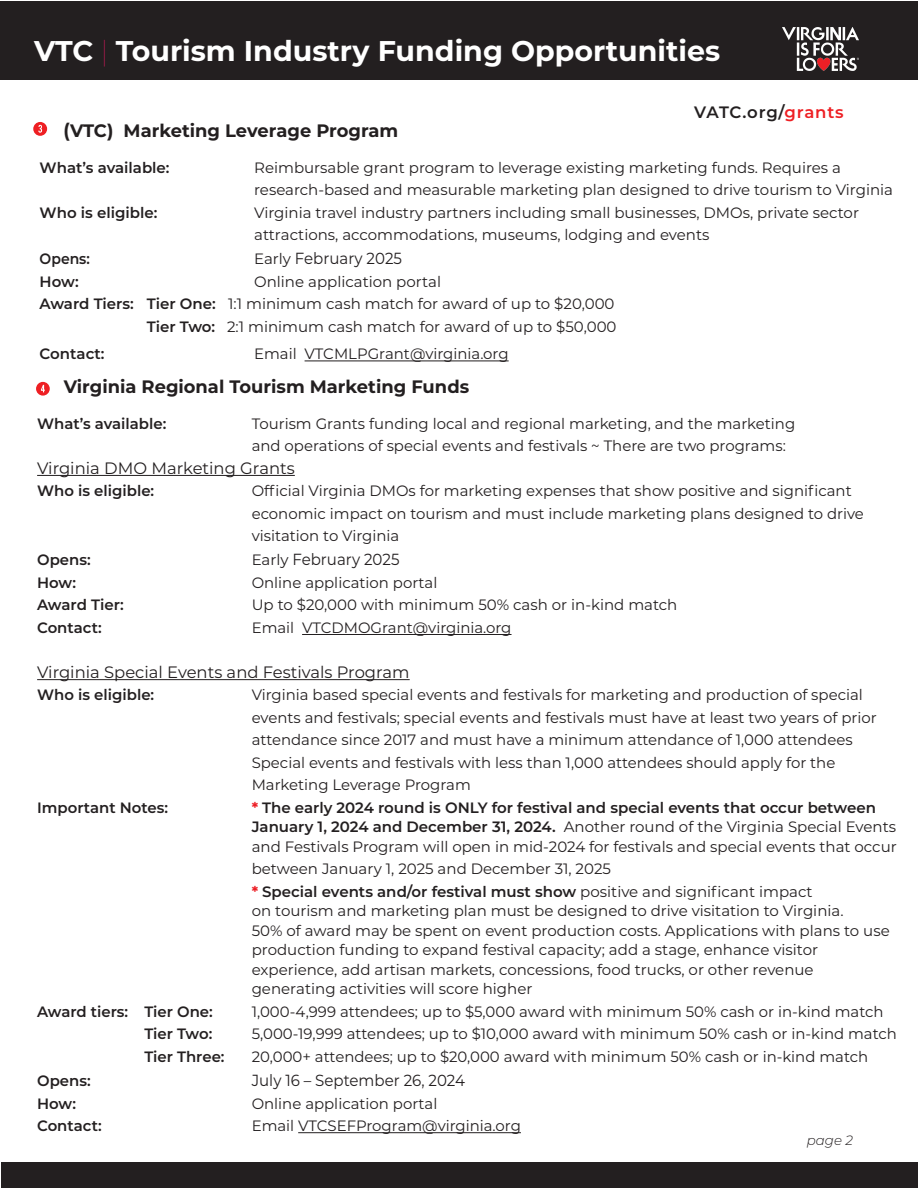
<style>
.page{position:relative;width:918px;height:1188px;background:#fff}
.page>*{position:absolute;margin:0;border:0;box-sizing:border-box;transform-origin:0 0}
.t1{font:700 28.5px "Montserrat";color:#fff}
.t2{font:700 18px "Montserrat";color:#231f20}
.t3{font:16.5px "Montserrat";color:#231f20}
.t4{font:600 16.5px "Montserrat";letter-spacing:.045em;color:#231f20}
.t5{font:16.05px "Montserrat";color:#231f20;scale:.93 1}
.t6{font:15px/22.5px "Montserrat";color:#231f20}
.t7{font:600 15px "Montserrat";color:#231f20}
.t8{font:600 15px "Montserrat";color:#231f20;scale:.93 1}
.t9{font:italic 300 13.5px "Montserrat";color:#231f20}
.s1{font-weight:100;color:#d51a5c}
.s2{color:#ee1f23}
.s3{font-size:19.35px}
.s4{font-size:15px}
.s5{font-weight:600}
.s6{font-weight:700;color:#ed1f26}
</style>
<div class="page">
<hr style="left:37px;top:475px;width:258px;height:1px;background:#231f20">
<hr style="left:302px;top:634px;width:210px;height:1px;background:#231f20">
<hr style="left:37px;top:679px;width:373px;height:1px;background:#231f20">
<hr style="left:298px;top:1132px;width:223px;height:1px;background:#231f20">
<div style="left:33px;top:122px;width:14px;height:14px;background:#ee1f23;border-radius:50%"></div>
<svg style="left:38px;top:125px;width:4px;height:8px"></svg>
<hr style="left:305px;top:361px;width:204px;height:1px;background:#231f20">
<div style="left:1px;top:1162px;width:917px;height:26px;background:#231f20"></div>
<div style="left:0;top:2px;width:918px;height:78px;background:#231f20"></div>
<img style="left:782px;top:27px;width:77px;height:44px">
<div style="left:36px;top:382px;width:14px;height:14px;background:#ee1f23;border-radius:50%"></div>
<svg style="left:41px;top:385px;width:4px;height:7px"></svg>
<h1 class="t1" style="left:34px;top:30px;width:688px">VTC <span class="s1">|</span> Tourism Industry Funding Opportunities</h1>
<p class="t4" style="left:694px;top:101px;width:151px">VATC.org/<span class="s2">grants</span></p>
<p class="t2" style="left:64px;top:117px;width:336px"><span class="s3">(</span>VTC) Marketing Leverage Program</p>
<p class="t7" style="left:40px;top:157px;width:132px">What’s available:</p>
<p class="t6" style="left:254px;top:156px;width:640px">Reimbursable grant program to leverage existing marketing funds. Requires a research-based and measurable marketing plan designed to drive tourism to Virginia</p>
<p class="t7" style="left:40px;top:202px;width:119px">Who is eligible:</p>
<p class="t6" style="left:254px;top:201px;width:606px">Virginia travel industry partners including small businesses, DMOs, private sector attractions, accommodations, museums, lodging and events</p>
<p class="t8" style="left:40px;top:249px;width:56px">Opens:</p>
<p class="t5" style="left:254px;top:248px;width:160px"><span class="s4">Early</span> February 2025</p>
<p class="t7" style="left:40px;top:271px;width:41px">How:</p>
<p class="t6" style="left:254px;top:270px;width:188px">Online application portal</p>
<p class="t6" style="left:40px;top:292px;width:576px"><span class="s5">Award Tiers: Tier One:</span> 1:1 minimum cash match for award of up to $20,000</p>
<p class="t6" style="left:147px;top:315px;width:471px"><span class="s5">Tier Two:</span> 2:1 minimum cash match for award of up to $50,000</p>
<p class="t7" style="left:40px;top:343px;width:66px">Contact:</p>
<p class="t6" style="left:254px;top:342px;width:256px">Email VTCMLPGrant@virginia.org</p>
<p class="t2" style="left:64px;top:373px;width:407px">Virginia Regional Tourism Marketing Funds</p>
<p class="t7" style="left:37px;top:413px;width:131px">What’s available:</p>
<p class="t6" style="left:252px;top:412px;width:545px">Tourism Grants funding local and regional marketing, and the marketing and operations of special events and festivals ~ There are two programs:</p>
<p class="t3" style="left:37px;top:457px;width:259px">Virginia DMO Marketing Grants</p>
<p class="t7" style="left:37px;top:480px;width:119px">Who is eligible:</p>
<p class="t6" style="left:252px;top:479px;width:614px">Official Virginia DMOs for marketing expenses that show positive and significant economic impact on tourism and must include marketing plans designed to drive visitation to Virginia</p>
<p class="t7" style="left:37px;top:550px;width:55px">Opens:</p>
<p class="t5" style="left:252px;top:549px;width:160px"><span class="s4">Early</span> February 2025</p>
<p class="t7" style="left:37px;top:572px;width:40px">How:</p>
<p class="t6" style="left:252px;top:571px;width:187px">Online application portal</p>
<p class="t7" style="left:37px;top:595px;width:88px">Award Tier:</p>
<p class="t6" style="left:252px;top:593px;width:427px">Up to $20,000 with minimum 50% cash or in-kind match</p>
<p class="t7" style="left:37px;top:617px;width:66px">Contact:</p>
<p class="t6" style="left:252px;top:616px;width:261px">Email VTCDMOGrant@virginia.org</p>
<p class="t3" style="left:37px;top:661px;width:374px">Virginia Special Events and Festivals Program</p>
<p class="t7" style="left:37px;top:685px;width:119px">Who is eligible:</p>
<p class="t6" style="left:252px;top:683px;width:626px">Virginia based special events and festivals for marketing and production of special events and festivals; special events and festivals must have at least two years of prior attendance since 2017 and must have a minimum attendance of 1,000 attendees Special events and festivals with less than 1,000 attendees should apply for the Marketing Leverage Program</p>
<p class="t7" style="left:37px;top:797px;width:133px">Important Notes:</p>
<p class="t6" style="left:252px;top:797px;width:647px;line-height:19.5px"><span class="s6">*</span> <span class="s5">The early 2024 round is ONLY for festival and special events that occur between<br>January 1, 2024 and December 31, 2024.</span> Another round of the Virginia Special Events and Festivals Program will open in mid-2024 for festivals and special events that occur</p>
<p class="t6" style="left:252px;top:857px;width:562px">between January 1, 2025 and December 31, 2025<br><span class="s6">*</span> <span class="s5">Special events and/or festival must show</span> positive and significant impact</p>
<p class="t6" style="left:252px;top:901px;width:640px;line-height:19.5px">on tourism and marketing plan must be designed to drive visitation to Virginia.<br>50% of award may be spent on event production costs. Applications with plans to use production funding to expand festival capacity; add a stage, enhance visitor experience, add artisan markets, concessions, food trucks, or other revenue generating activities will score higher</p>
<p class="t7" style="left:37px;top:1001px;width:177px">Award tiers: Tier One:</p>
<p class="t6" style="left:252px;top:1000px;width:633px">1,000-4,999 attendees; up to $5,000 award with minimum 50% cash or in-kind match</p>
<p class="t7" style="left:144px;top:1024px;width:69px">Tier Two:</p>
<p class="t6" style="left:252px;top:1022px;width:647px">5,000-19,999 attendees; up to $10,000 award with minimum 50% cash or in-kind match</p>
<p class="t7" style="left:144px;top:1046px;width:82px">Tier Three:</p>
<p class="t6" style="left:252px;top:1045px;width:618px">20,000+ attendees; up to $20,000 award with minimum 50% cash or in-kind match</p>
<p class="t7" style="left:37px;top:1070px;width:55px">Opens:</p>
<p class="t5" style="left:252px;top:1069px;width:231px">July 16 – September 26, 2024</p>
<p class="t7" style="left:37px;top:1093px;width:40px">How:</p>
<p class="t6" style="left:252px;top:1092px;width:187px">Online application portal</p>
<p class="t7" style="left:37px;top:1115px;width:66px">Contact:</p>
<p class="t6" style="left:252px;top:1114px;width:271px">Email VTCSEFProgram@virginia.org</p>
<p class="t9" style="left:807px;top:1131px;width:48px">page 2</p>
</div>
